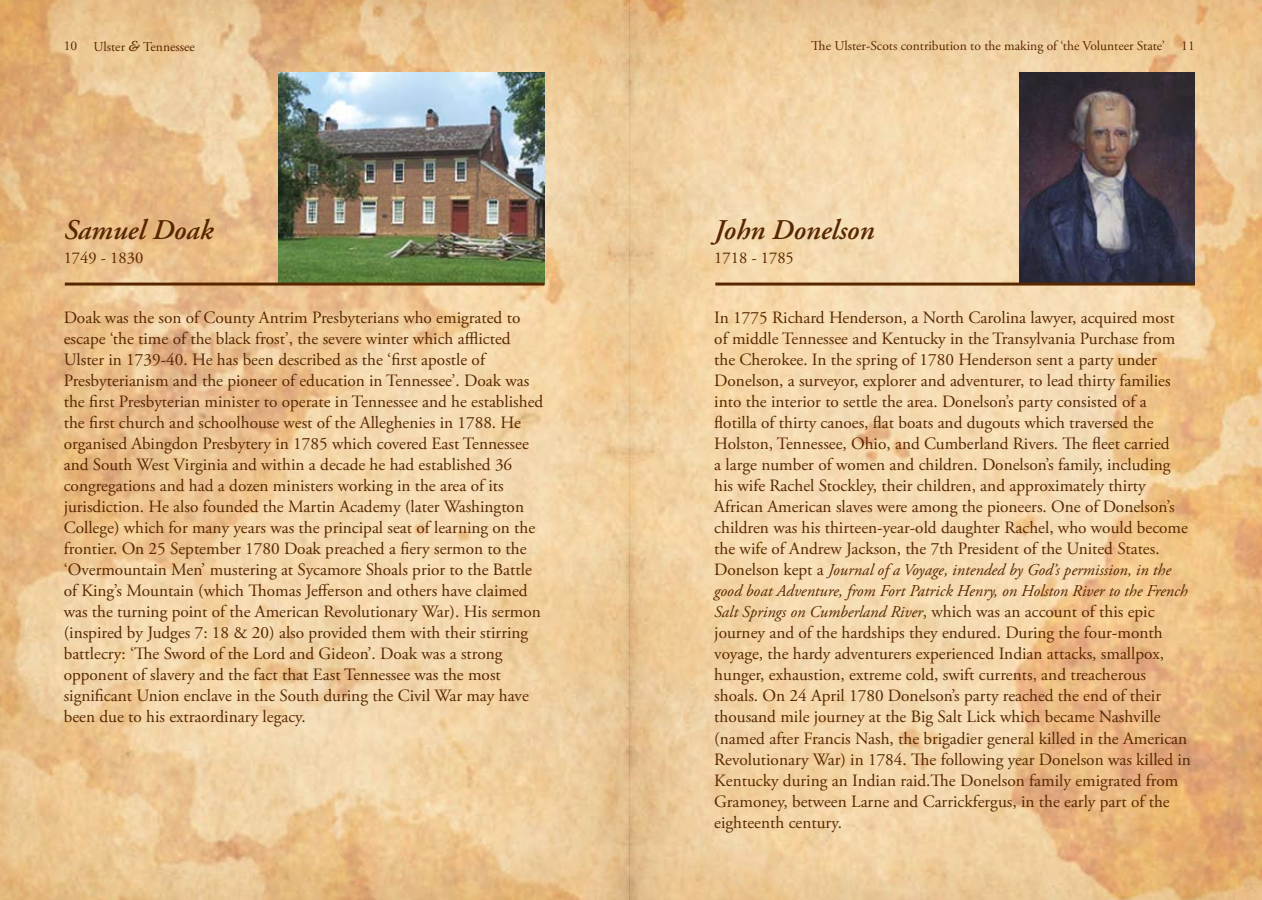
<style>
.page{position:relative;width:1262px;height:900px;background:#fff}
.page>*{position:absolute;margin:0;border:0;box-sizing:border-box;transform-origin:0 0}
.t1{font:italic 600 28.5px "Adobe Garamond Pro";color:#582700}
.t2{font:17.25px/21px "Adobe Garamond Pro";color:#582700}
.t3{font:italic 16.5px/21px "Adobe Garamond Pro";color:#582700}
.t4{font:16.5px "Adobe Garamond Pro";color:#582700}
.t5{font:13.5px "Adobe Garamond Pro";color:#582700}
.s1{font-family:"Concorde";font-style:italic}
.s2{font-style:normal;font-size:17.25px}
</style>
<div class="page">
<img style="left:0;top:0;width:1262px;height:899px">
<img style="left:278px;top:72px;width:266px;height:210px">
<hr style="left:65px;top:282px;width:479px;height:3px;background:#582700">
<img style="left:1020px;top:72px;width:175px;height:210px">
<hr style="left:715px;top:282px;width:480px;height:3px;background:#582700">
<svg style="left:1258px;top:892px;width:4px;height:8px"></svg>
<p class="t5" style="left:64px;top:38px;width:133px">10 Ulster <span class="s1">&amp;</span> Tennessee</p>
<p class="t5" style="left:811px;top:37px;width:385px">The Ulster-Scots contribution to the making of ‘the Volunteer State’ 11</p>
<h1 class="t1" style="left:64px;top:214px;width:151px">Samuel Doak</h1>
<p class="t4" style="left:64px;top:248px;width:81px">1749 - 1830</p>
<p class="t2" style="left:64px;top:307px;width:481px">Doak was the son of County Antrim Presbyterians who emigrated to escape ‘the time of the black frost’, the severe winter which afflicted Ulster in 1739-40. He has been described as the ‘first apostle of Presbyterianism and the pioneer of education in Tennessee’. Doak was the first Presbyterian minister to operate in Tennessee and he established the first church and schoolhouse west of the Alleghenies in 1788. He organised Abingdon Presbytery in 1785 which covered East Tennessee and South West Virginia and within a decade he had established 36 congregations and had a dozen ministers working in the area of its jurisdiction. He also founded the Martin Academy (later Washington College) which for many years was the principal seat of learning on the frontier. On 25 September 1780 Doak preached a fiery sermon to the ‘Overmountain Men’ mustering at Sycamore Shoals prior to the Battle of King’s Mountain (which Thomas Jefferson and others have claimed was the turning point of the American Revolutionary War). His sermon (inspired by Judges 7: 18 &amp; 20) also provided them with their stirring battlecry: ‘The Sword of the Lord and Gideon’. Doak was a strong opponent of slavery and the fact that East Tennessee was the most significant Union enclave in the South during the Civil War may have been due to his extraordinary legacy.</p>
<h1 class="t1" style="left:714px;top:214px;width:161px">John Donelson</h1>
<p class="t4" style="left:714px;top:248px;width:81px">1718 - 1785</p>
<p class="t2" style="left:714px;top:307px;width:475px">In 1775 Richard Henderson, a North Carolina lawyer, acquired most of middle Tennessee and Kentucky in the Transylvania Purchase from the Cherokee. In the spring of 1780 Henderson sent a party under Donelson, a surveyor, explorer and adventurer, to lead thirty families into the interior to settle the area. Donelson’s party consisted of a flotilla of thirty canoes, flat boats and dugouts which traversed the Holston, Tennessee, Ohio, and Cumberland Rivers. The fleet carried<br>a large number of women and children. Donelson’s family, including his wife Rachel Stockley, their children, and approximately thirty African American slaves were among the pioneers. One of Donelson’s children was his thirteen-year-old daughter Rachel, who would become the wife of Andrew Jackson, the 7th President of the United States.</p>
<p class="t3" style="left:714px;top:560px;width:475px"><span class="s2">Donelson kept a</span> Journal of a Voyage, intended by God’s permission, in the good boat Adventure, from Fort Patrick Henry, on Holston River to the French<br>Salt Springs on Cumberland River<span class="s2">, which was an account of this epic</span></p>
<p class="t2" style="left:714px;top:622px;width:478px">journey and of the hardships they endured. During the four-month voyage, the hardy adventurers experienced Indian attacks, smallpox, hunger, exhaustion, extreme cold, swift currents, and treacherous shoals. On 24 April 1780 Donelson’s party reached the end of their thousand mile journey at the Big Salt Lick which became Nashville (named after Francis Nash, the brigadier general killed in the American Revolutionary War) in 1784. The following year Donelson was killed in Kentucky during an Indian raid.The Donelson family emigrated from Gramoney, between Larne and Carrickfergus, in the early part of the eighteenth century.</p>
</div>
